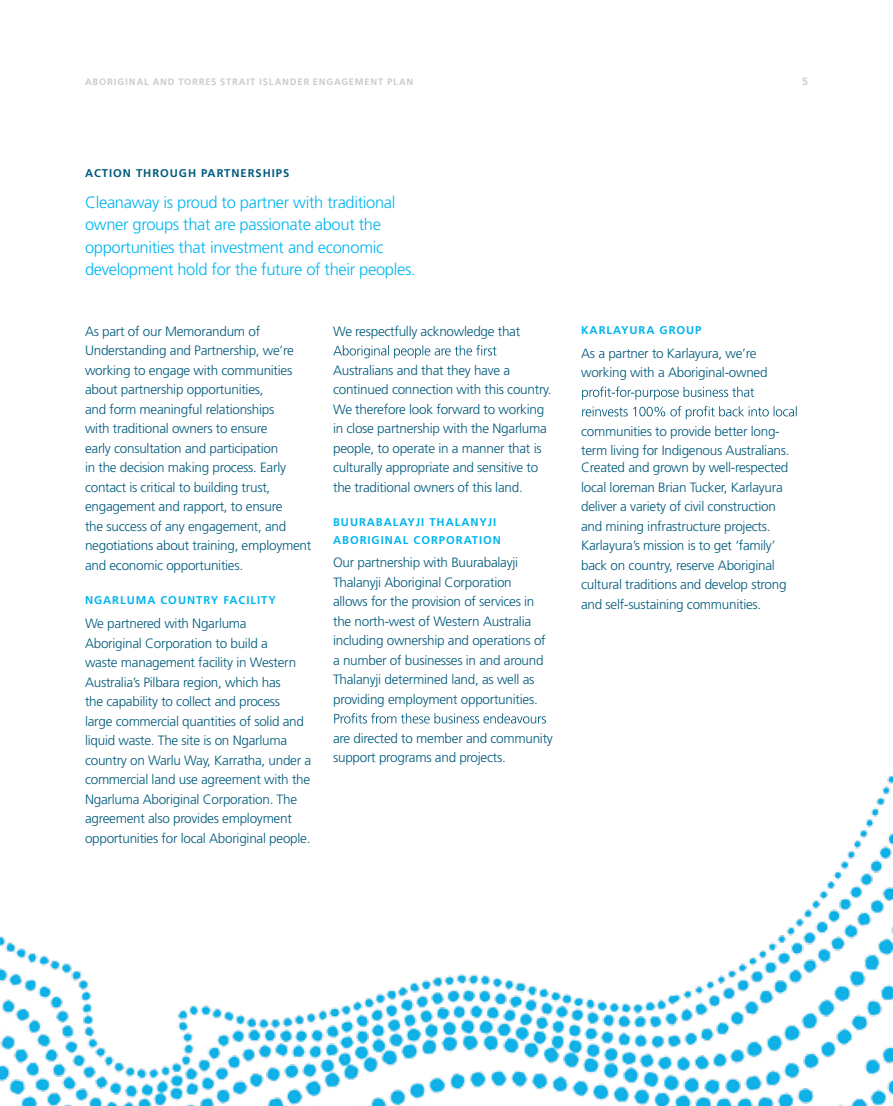
<style>
.page{position:relative;width:893px;height:1106px;background:#fff}
.page>*{position:absolute;margin:0;border:0;box-sizing:border-box;transform-origin:0 0}
.t1{font:300 16.5px/22.5px "Frutiger LT Std";letter-spacing:-.02em;color:#00b5ef}
.t2{font:300 13.5px/19.5px "Frutiger LT Std";letter-spacing:-.02em;color:#005a7c}
.t3{font:700 11.25px/17.2px "Frutiger LT Std";letter-spacing:.085em;color:#00b5ef}
.t4{font:700 11.25px "Frutiger LT Std";letter-spacing:.085em;color:#005a7c}
.t5{font:700 10.5px "Frutiger LT Std";color:#cdcacd}
.t6{font:700 9.75px "Frutiger";letter-spacing:.075em;color:#cdcacd}
</style>
<div class="page">
<img style="left:0;top:723px;width:893px;height:383px">
<svg style="left:333px;top:345px;width:164px;height:13px"></svg>
<svg style="left:334px;top:713px;width:212px;height:10px"></svg>
<svg style="left:582px;top:386px;width:172px;height:13px"></svg>
<svg style="left:582px;top:406px;width:215px;height:13px"></svg>
<p class="t6" style="left:85px;top:76px;width:330px">ABORIGINAL AND TORRES STRAIT ISLANDER ENGAGEMENT PLAN</p>
<p class="t5" style="left:802px;top:75px;width:7px">5</p>
<p class="t4" style="left:85px;top:166px;width:206px">ACTION THROUGH PARTNERSHIPS</p>
<p class="t1" style="left:85px;top:191px;width:332px">Cleanaway is proud to partner with traditional owner groups that are passionate about the opportunities that investment and economic development hold for the future of their peoples.</p>
<p class="t2" style="left:85px;top:322px;width:228px">As part of our Memorandum of Understanding and Partnership, we’re working to engage with communities about partnership opportunities,<br>and form meaningful relationships<br>with traditional owners to ensure<br>early consultation and participation<br>in the decision making process. Early contact is critical to building trust, engagement and rapport, to ensure<br>the success of any engagement, and negotiations about training, employment and economic opportunities.</p>
<p class="t3" style="left:85px;top:592px;width:192px">NGARLUMA COUNTRY FACILITY</p>
<p class="t2" style="left:85px;top:614px;width:228px">We partnered with Ngarluma<br>Aboriginal Corporation to build a<br>waste management facility in Western Australia’s Pilbara region, which has<br>the capability to collect and process<br>large commercial quantities of solid and liquid waste. The site is on Ngarluma country on Warlu Way, Karratha, under a commercial land use agreement with the Ngarluma Aboriginal Corporation. The agreement also provides employment opportunities for local Aboriginal people.</p>
<p class="t2" style="left:333px;top:322px;width:189px">We respectfully acknowledge that</p>
<p class="t2" style="left:333px;top:361px;width:220px">Australians and that they have a continued connection with this country.<br>We therefore look forward to working in close partnership with the Ngarluma people, to operate in a manner that is culturally appropriate and sensitive to the traditional owners of this land.</p>
<p class="t3" style="left:333px;top:514px;width:169px">BUURABALAYJI THALANYJI<br>ABORIGINAL CORPORATION</p>
<p class="t2" style="left:333px;top:553px;width:214px">Our partnership with Buurabalayji Thalanyji Aboriginal Corporation allows for the provision of services in the north-west of Western Australia including ownership and operations of a number of businesses in and around Thalanyji determined land, as well as providing employment opportunities.</p>
<p class="t2" style="left:333px;top:728px;width:221px">are directed to member and community support programs and projects.</p>
<p class="t3" style="left:581px;top:321px;width:122px">KARLAYURA GROUP</p>
<p class="t2" style="left:581px;top:343px;width:188px">As a partner to Karlayura, we’re working with a Aboriginal-owned</p>
<p class="t2" style="left:581px;top:421px;width:210px">communities to provide better long&shy;term living for Indigenous Australians.</p>
<p class="t2" style="left:581px;top:458px;width:209px">Created and grown by well-respected local loreman Brian Tucker, Karlayura deliver a variety of civil construction and mining infrastructure projects.<br>Karlayura’s mission is to get ‘family’ back on country, reserve Aboriginal cultural traditions and develop strong and self-sustaining communities.</p>
</div>
